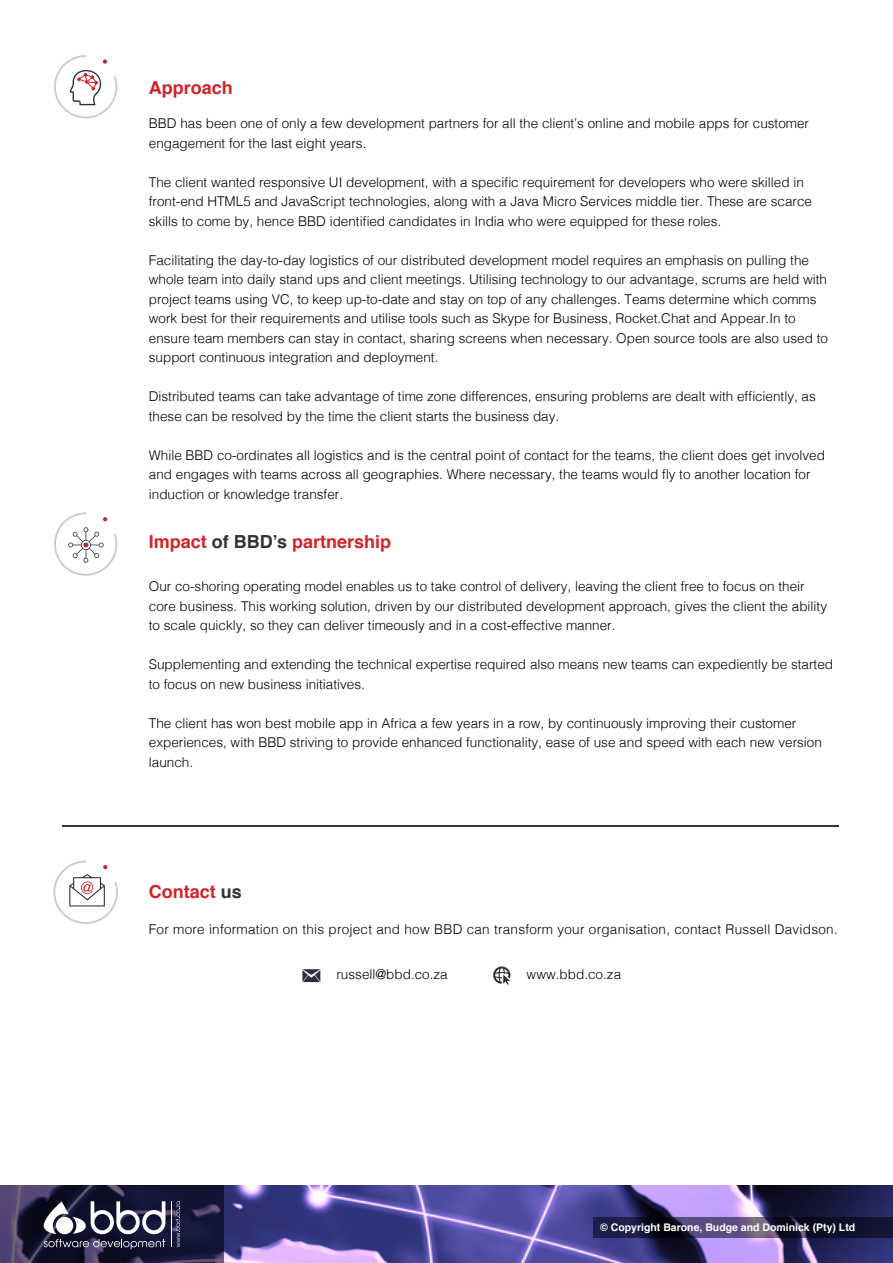
<style>
.page{position:relative;width:893px;height:1263px;background:#fff}
.page>*{position:absolute;margin:0;border:0;box-sizing:border-box;transform-origin:0 0}
.t1{font:700 18px "Helvetica";color:#d2232a}
.t2{font:300 13.5px/19.5px "Helvetica";color:#000}
.t3{font:300 13.5px "Helvetica";letter-spacing:.02em;color:#000}
.t4{font:700 10.5px "Helvetica";color:#fff}
.s1{color:#32323c}
</style>
<div class="page">
<svg style="left:54px;top:512px;width:63px;height:64px"></svg>
<img style="left:224px;top:1185px;width:669px;height:78px">
<svg style="left:0;top:1185px;width:224px;height:78px;background:#252142"></svg>
<svg style="left:593px;top:1217px;width:300px;height:21px;background:#292544"></svg>
<svg style="left:493px;top:966px;width:17px;height:19px"></svg>
<svg style="left:302px;top:969px;width:18px;height:13px"></svg>
<svg style="left:53px;top:860px;width:65px;height:64px"></svg>
<svg style="left:54px;top:55px;width:63px;height:63px"></svg>
<hr style="left:63px;top:826px;width:776px;height:1px;background:#33333d">
<svg style="left:43px;top:1201px;width:122px;height:48px"></svg>
<svg style="left:176px;top:1201px;width:4px;height:46px"></svg>
<hr style="left:171px;top:1201px;width:1px;height:46px;background:#fff">
<h1 class="t1" style="left:149px;top:73px;width:86px">Approach</h1>
<p class="t2" style="left:149px;top:113px;width:662px">BBD has been one of only a few development partners for all the client’s online and mobile apps for customer engagement for the last eight years.</p>
<p class="t2" style="left:149px;top:171px;width:665px">The client wanted responsive UI development, with a specific requirement for developers who were skilled in front-end HTML5 and JavaScript technologies, along with a Java Micro Services middle tier. These are scarce skills to come by, hence BBD identified candidates in India who were equipped for these roles.</p>
<p class="t2" style="left:149px;top:249px;width:681px">Facilitating the day-to-day logistics of our distributed development model requires an emphasis on pulling the whole team into daily stand ups and client meetings. Utilising technology to our advantage, scrums are held with project teams using VC, to keep up-to-date and stay on top of any challenges. Teams determine which comms work best for their requirements and utilise tools such as Skype for Business, Rocket.Chat and Appear.In to ensure team members can stay in contact, sharing screens when necessary. Open source tools are also used to support continuous integration and deployment.</p>
<p class="t2" style="left:149px;top:386px;width:668px">Distributed teams can take advantage of time zone differences, ensuring problems are dealt with efficiently, as these can be resolved by the time the client starts the business day.</p>
<p class="t2" style="left:149px;top:444px;width:678px">While BBD co-ordinates all logistics and is the central point of contact for the teams, the client does get involved and engages with teams across all geographies. Where necessary, the teams would fly to another location for induction or knowledge transfer.</p>
<h1 class="t1" style="left:149px;top:528px;width:244px">Impact <span class="s1">of BBD’s</span> partnership</h1>
<p class="t2" style="left:149px;top:576px;width:680px">Our co-shoring operating model enables us to take control of delivery, leaving the client free to focus on their core business. This working solution, driven by our distributed development approach, gives the client the ability to scale quickly, so they can deliver timeously and in a cost-effective manner.</p>
<p class="t2" style="left:149px;top:654px;width:686px">Supplementing and extending the technical expertise required also means new teams can expediently be started to focus on new business initiatives.</p>
<p class="t2" style="left:149px;top:712px;width:675px">The client has won best mobile app in Africa a few years in a row, by continuously improving their customer experiences, with BBD striving to provide enhanced functionality, ease of use and speed with each new version launch.</p>
<h1 class="t1" style="left:149px;top:877px;width:95px">Contact <span class="s1">us</span></h1>
<p class="t3" style="left:149px;top:917px;width:690px">For more information on this project and how BBD can transform your organisation, contact Russell Davidson.</p>
<p class="t2" style="left:336px;top:963px;width:113px">russell@bbd.co.za</p>
<p class="t2" style="left:527px;top:963px;width:96px">www.bbd.co.za</p>
<p class="t4" style="left:600px;top:1219px;width:257px">© Copyright Barone, Budge and Dominick (Pty) Ltd</p>
</div>
